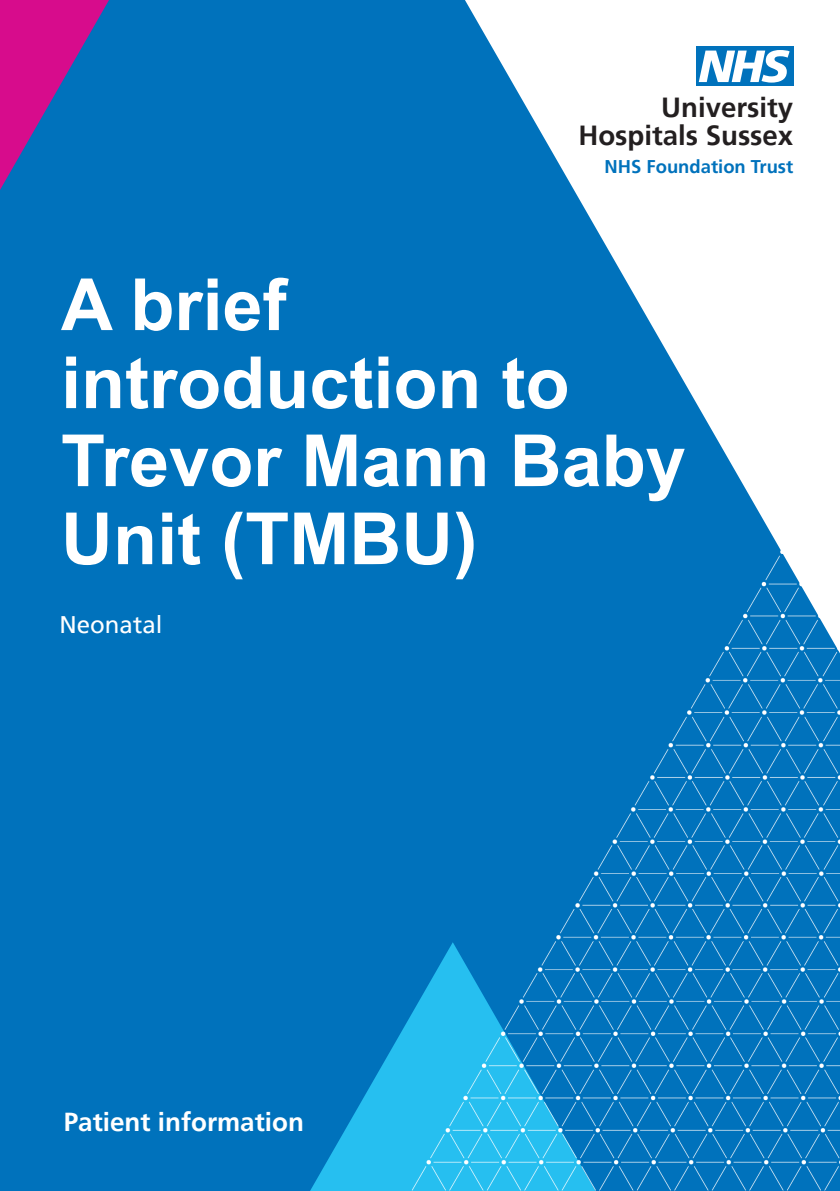
<style>
.page{position:relative;width:840px;height:1191px;background:#fff}
.page>*{position:absolute;margin:0;border:0;box-sizing:border-box;transform-origin:0 0}
.t1{font:700 72px/78px "Arial";color:#fff}
.t2{font:700 27.6px/28px "Frutiger";color:#231f20;text-align:right}
.t3{font:700 26px "Frutiger";color:#fff}
.t4{font:24px "Frutiger";color:#fff}
.t5{font:700 18.4px "Frutiger";color:#0072bc}
</style>
<div class="page">
<div style="left:0;top:0;width:839px;height:1191px;background:#0072bc"></div>
<svg style="left:310px;top:1020px;width:98px;height:171px"></svg>
<svg style="left:0;top:0;width:109px;height:190px"></svg>
<svg style="left:465px;top:0;width:374px;height:453px;fill:#fff"></svg>
<img style="left:408px;top:453px;width:431px;height:738px">
<div style="left:695px;top:47px;width:97px;height:39px;background:#0072bc"></div>
<svg style="left:698px;top:50px;width:91px;height:33px"></svg>
<p class="t2" style="left:578px;top:93px;width:216px">University<br>Hospitals Sussex</p>
<p class="t5" style="left:604px;top:156px;width:190px">NHS Foundation Trust</p>
<p class="t1" style="left:61px;top:266px;width:227px">A brief</p>
<p class="t1" style="left:61px;top:344px;width:626px">introduction to<br>Trevor Mann Baby<br>Unit (TMBU)</p>
<p class="t4" style="left:60px;top:611px;width:104px">Neonatal</p>
<p class="t3" style="left:64px;top:1107px;width:241px">Patient information</p>
</div>
